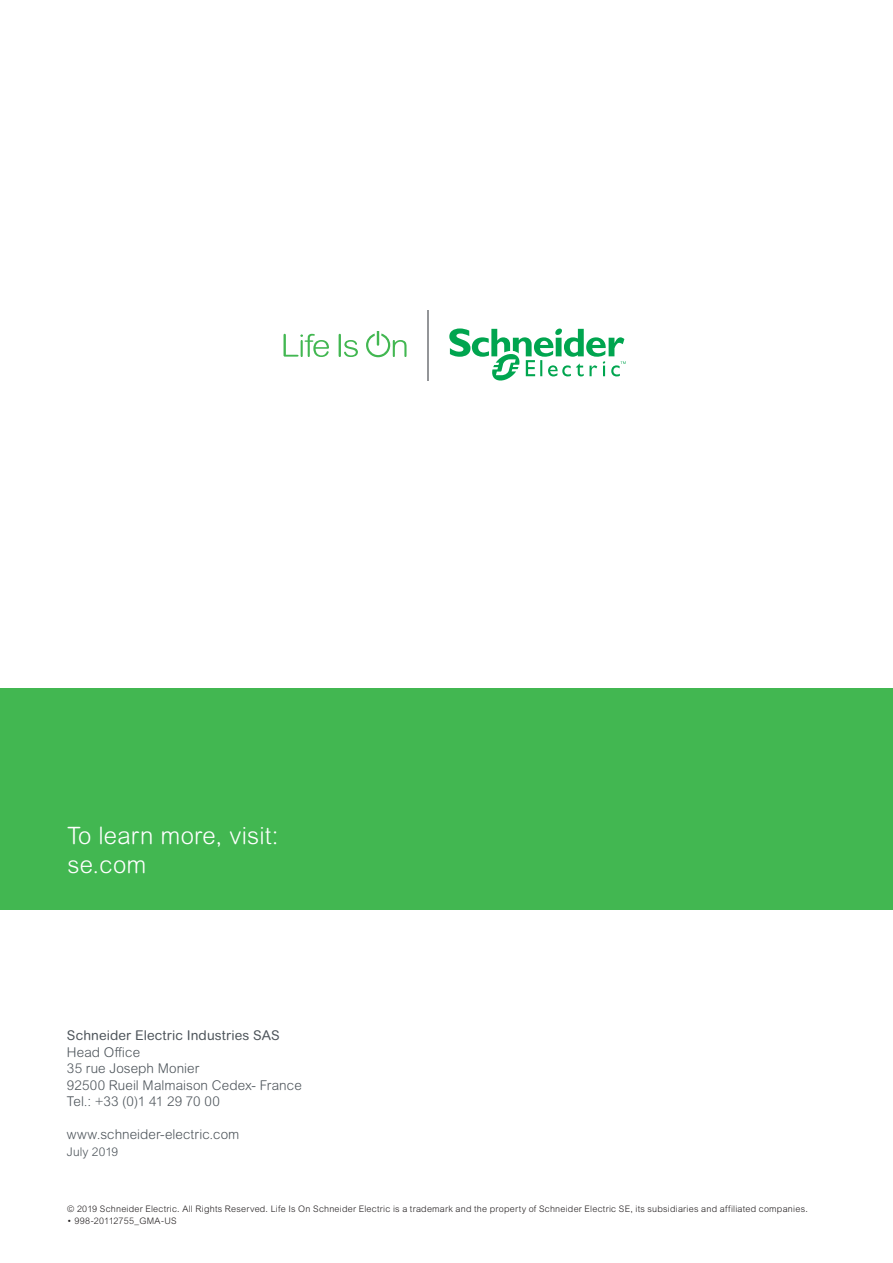
<style>
.page{position:relative;width:893px;height:1263px;background:#fff}
.page>*{position:absolute;margin:0;border:0;box-sizing:border-box;transform-origin:0 0}
.t1{font:300 24px/28.5px "Arial Rounded MT Pro";letter-spacing:.01em;color:#fff}
.t2{font:300 13.5px/16.5px "Arial Rounded MT Pro";letter-spacing:.005em;color:#4d545a}
.t3{font:13.5px "Arial Rounded MT Pro";letter-spacing:.01em;color:#4d545a}
.t4{font:300 12px "Arial Rounded MT Pro";letter-spacing:.005em;color:#4d545a}
.t5{font:300 9px "Arial MT Pro";letter-spacing:.025em;color:#231f20}
</style>
<div class="page">
<div style="left:0;top:688px;width:893px;height:222px;background:#42b751"></div>
<svg style="left:284px;top:334px;width:45px;height:23px"></svg>
<svg style="left:339px;top:334px;width:19px;height:23px"></svg>
<svg style="left:366px;top:331px;width:40px;height:26px"></svg>
<hr style="left:427px;top:310px;width:2px;height:71px;background:#939598">
<svg style="left:449px;top:328px;width:177px;height:53px"></svg>
<h1 class="t1" style="left:68px;top:823px;width:213px">To learn more, visit: se.com</h1>
<h2 class="t3" style="left:67px;top:1027px;width:214px">Schneider Electric Industries SAS</h2>
<h2 class="t2" style="left:67px;top:1044px;width:236px">Head Office<br>35 rue Joseph Monier<br>92500 Rueil Malmaison Cedex- France<br>Tel.: +33 (0)1 41 29 70 00</h2>
<h2 class="t2" style="left:67px;top:1127px;width:174px">www.schneider-electric.com</h2>
<h3 class="t4" style="left:67px;top:1144px;width:53px">July 2019</h3>
<p class="t5" style="left:67px;top:1203px;width:742px">© 2019 Schneider Electric. All Rights Reserved. Life Is On Schneider Electric is a trademark and the property of Schneider Electric SE, its subsidiaries and affiliated companies.</p>
<p class="t5" style="left:67px;top:1215px;width:111px">• 998-20112755_GMA-US</p>
</div>
